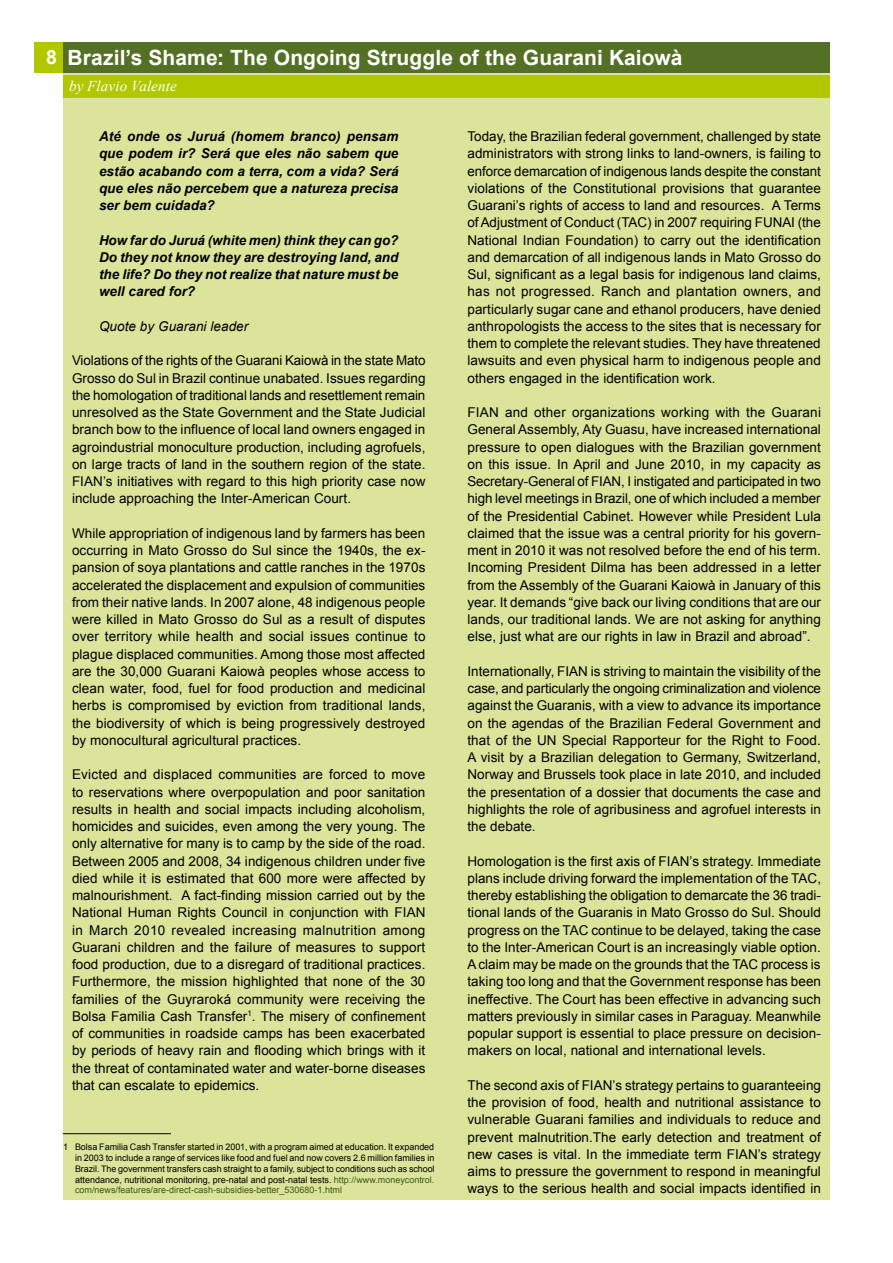
<style>
.page{position:relative;width:893px;height:1263px;background:#fff}
.page>*{position:absolute;margin:0;border:0;box-sizing:border-box;transform-origin:0 0}
._01_Ü1{font:700 21px "Arial";letter-spacing:.005em;color:#fff}
.t1{font:700 19.5px "Arial";color:#fff}
._01_Ü1-2{font:italic 15px "Times New Roman";letter-spacing:.01em;color:#fff}
._03_Text{font:13.5px/17.2px "Arial";letter-spacing:.005em;color:#000;text-align:justify}
._03_Text-2{font:italic 700 13.5px/17.2px "Arial";letter-spacing:.005em;color:#000;text-align:justify}
._03_Text-3{font:italic 13.5px "Arial";letter-spacing:.005em;color:#000}
._07_Fußnoten{font:9px/10.8px "Arial";color:#000;text-align:justify}
.s1{color:#3e571c}
</style>
<div class="page">
<div style="left:63px;top:57px;width:767px;height:1143px;background:#dbe49a"></div>
<div style="left:34px;top:42px;width:29px;height:30px;background:#b1c800"></div>
<div style="left:63px;top:75px;width:767px;height:23px;background:#b1c800"></div>
<div style="left:63px;top:42px;width:767px;height:30px;background:#537024"></div>
<hr style="left:63px;top:1133px;width:108px;height:1px;background:#000">
<h2 class="t1" style="left:46px;top:45px;width:12px">8</h2>
<p class="_01_Ü1" style="left:68px;top:44px;width:616px">Brazil’s Shame: The Ongoing Struggle of the Guarani Kaiowà</p>
<p class="_01_Ü1-2" style="left:69px;top:76px;width:109px">by Flavio Valente</p>
<p class="_03_Text-2" style="left:99px;top:128px;width:301px">Até onde os Juruá (homem branco) pensam que podem ir? Será que eles não sabem que estão acabando com a terra, com a vida? Será que eles não percebem que a natureza precisa ser bem cuidada?</p>
<p class="_03_Text-2" style="left:99px;top:232px;width:301px">How far do Juruá (white men) think they can go?<br>Do they not know they are destroying land, and the life? Do they not realize that nature must be well cared for?</p>
<p class="_03_Text-3" style="left:99px;top:317px;width:151px">Quote by Guarani leader</p>
<p class="_03_Text" style="left:72px;top:352px;width:355px">Violations of the rights of the Guarani Kaiowà in the state Mato Grosso do Sul in Brazil continue unabated. Issues regarding the homologation of traditional lands and resettlement remain unresolved as the State Government and the State Judicial branch bow to the influence of local land owners engaged in agroindustrial monoculture production, including agrofuels, on large tracts of land in the southern region of the state.<br>FIAN’s initiatives with regard to this high priority case now include approaching the Inter-American Court.</p>
<p class="_03_Text" style="left:72px;top:525px;width:355px">While appropriation of indigenous land by farmers has been occurring in Mato Grosso do Sul since the 1940s, the ex&shy;pansion of soya plantations and cattle ranches in the 1970s accelerated the displacement and expulsion of communities from their native lands. In 2007 alone, 48 indigenous people were killed in Mato Grosso do Sul as a result of disputes over territory while health and social issues continue to plague displaced communities. Among those most affected are the 30,000 Guarani Kaiowà peoples whose access to clean water, food, fuel for food production and medicinal herbs is compromised by eviction from traditional lands, the biodiversity of which is being progressively destroyed by monocultural agricultural practices.</p>
<p class="_03_Text" style="left:72px;top:766px;width:355px">Evicted and displaced communities are forced to move to reservations where overpopulation and poor sanitation results in health and social impacts including alcoholism, homicides and suicides, even among the very young. The only alternative for many is to camp by the side of the road.<br>Between 2005 and 2008, 34 indigenous children under five died while it is estimated that 600 more were affected by malnourishment. A fact-finding mission carried out by the National Human Rights Council in conjunction with FIAN in March 2010 revealed increasing malnutrition among Guarani children and the failure of measures to support food production, due to a disregard of traditional practices.<br>Furthermore, the mission highlighted that none of the 30 families of the Guyraroká community were receiving the Bolsa Familia Cash Transfer<sup>1</sup>. The misery of confinement of communities in roadside camps has been exacerbated by periods of heavy rain and flooding which brings with it the threat of contaminated water and water-borne diseases that can escalate to epidemics.</p>
<p class="_07_Fußnoten" style="left:75px;top:1142px;width:361px;text-indent:-12px">1 Bolsa Familia Cash Transfer started in 2001, with a program aimed at education. It expanded in 2003 to include a range of services like food and fuel and now covers 2.6 million families in Brazil. The government transfers cash straight to a family, subject to conditions such as school attendance, nutritional monitoring, pre-natal and post-natal tests. <span class="s1">http://www.moneycontrol. com/news/features/are-direct-cash-subsidies-better_530680-1.html</span></p>
<p class="_03_Text" style="left:467px;top:128px;width:355px">Today, the Brazilian federal government, challenged by state administrators with strong links to land-owners, is failing to enforce demarcation of indigenous lands despite the constant violations of the Constitutional provisions that guarantee Guarani’s rights of access to land and resources. A Terms of Adjustment of Conduct (TAC) in 2007 requiring FUNAI (the National Indian Foundation) to carry out the identification and demarcation of all indigenous lands in Mato Grosso do Sul, significant as a legal basis for indigenous land claims, has not progressed. Ranch and plantation owners, and particularly sugar cane and ethanol producers, have denied anthropologists the access to the sites that is necessary for them to complete the relevant studies. They have threatened lawsuits and even physical harm to indigenous people and others engaged in the identification work.</p>
<p class="_03_Text" style="left:467px;top:404px;width:355px">FIAN and other organizations working with the Guarani General Assembly, Aty Guasu, have increased international pressure to open dialogues with the Brazilian government on this issue. In April and June 2010, in my capacity as Secretary-General of FIAN, I instigated and participated in two high level meetings in Brazil, one of which included a member of the Presidential Cabinet. However while President Lula claimed that the issue was a central priority for his govern&shy;ment in 2010 it was not resolved before the end of his term.<br>Incoming President Dilma has been addressed in a letter from the Assembly of the Guarani Kaiowà in January of this year. It demands “give back our living conditions that are our lands, our traditional lands. We are not asking for anything else, just what are our rights in law in Brazil and abroad”.</p>
<p class="_03_Text" style="left:467px;top:663px;width:355px">Internationally, FIAN is striving to maintain the visibility of the case, and particularly the ongoing criminalization and violence against the Guaranis, with a view to advance its importance on the agendas of the Brazilian Federal Government and that of the UN Special Rapporteur for the Right to Food.<br>A visit by a Brazilian delegation to Germany, Switzerland, Norway and Brussels took place in late 2010, and included the presentation of a dossier that documents the case and highlights the role of agribusiness and agrofuel interests in the debate.</p>
<p class="_03_Text" style="left:467px;top:852px;width:355px">Homologation is the first axis of FIAN’s strategy. Immediate plans include driving forward the implementation of the TAC, thereby establishing the obligation to demarcate the 36 tradi&shy;tional lands of the Guaranis in Mato Grosso do Sul. Should progress on the TAC continue to be delayed, taking the case to the Inter-American Court is an increasingly viable option.<br>A claim may be made on the grounds that the TAC process is taking too long and that the Government response has been ineffective. The Court has been effective in advancing such matters previously in similar cases in Paraguay. Meanwhile popular support is essential to place pressure on decision&shy;makers on local, national and international levels.</p>
<p class="_03_Text" style="left:467px;top:1077px;width:355px">The second axis of FIAN’s strategy pertains to guaranteeing the provision of food, health and nutritional assistance to vulnerable Guarani families and individuals to reduce and prevent malnutrition.The early detection and treatment of new cases is vital. In the immediate term FIAN’s strategy aims to pressure the government to respond in meaningful ways to the serious health and social impacts identified in</p>
</div>
